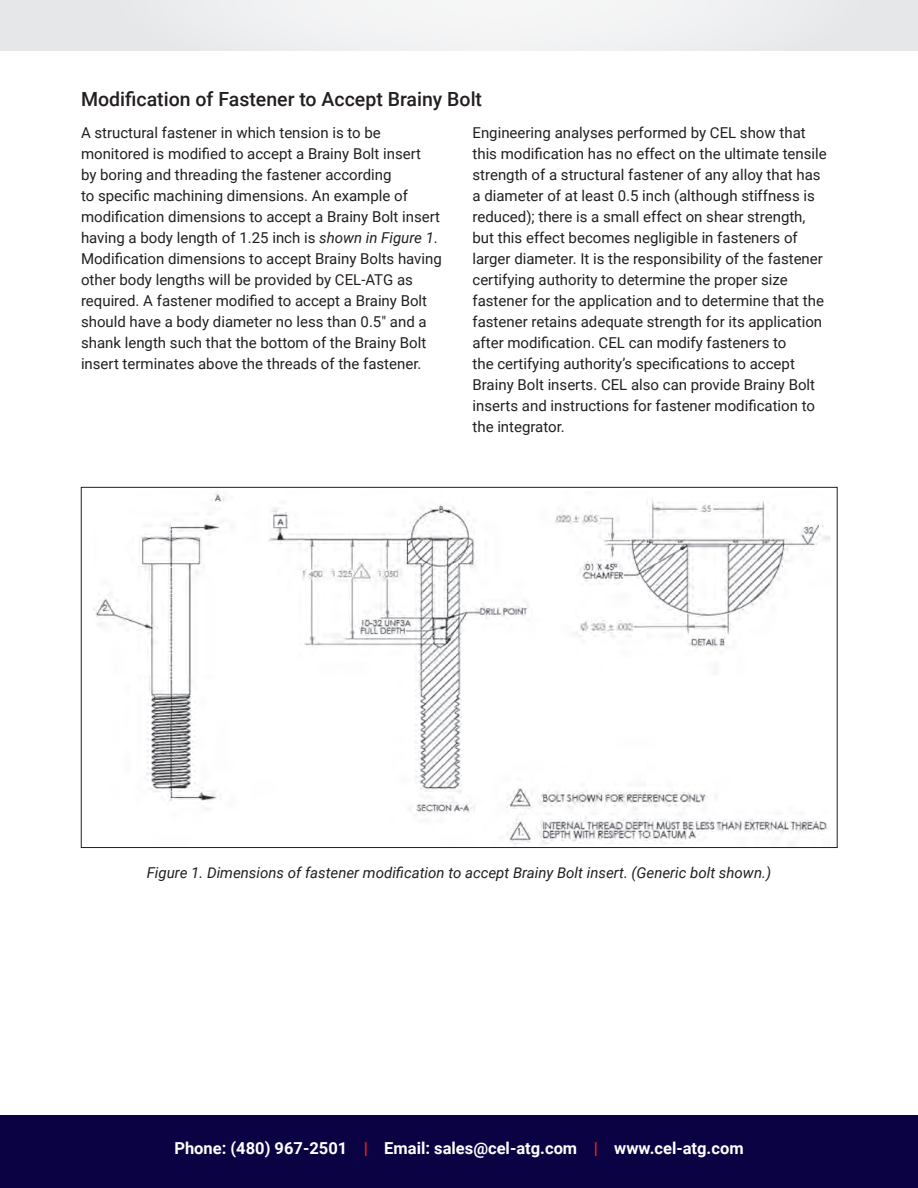
<style>
.page{position:relative;width:918px;height:1188px;background:#fff}
.page>*{position:absolute;margin:0;border:0;box-sizing:border-box;transform-origin:0 0}
.t1{font:500 19.5px "Roboto";color:#231f20}
.t2{font:700 16.5px "Roboto";color:#fff}
.t3{font:15px/21px "Roboto";color:#231f20}
.t4{font:italic 15px "Roboto";color:#231f20}
.s1{font-style:italic}
.s2{color:#ed1f25}
</style>
<div class="page">
<div style="left:0;top:1116px;width:918px;height:72px;background:#0a0242"></div>
<div style="left:0;top:0;width:918px;height:51px;background:#e6e7e9"></div>
<div style="left:265px;top:0;width:450px;height:51px;background:#f2f3f4"></div>
<img style="left:94px;top:493px;width:737px;height:351px">
<h2 class="t1" style="left:81px;top:86px;width:403px">Modification of Fastener to Accept Brainy Bolt</h2>
<p class="t3" style="left:81px;top:122px;width:362px">A structural fastener in which tension is to be monitored is modified to accept a Brainy Bolt insert<br>by boring and threading the fastener according<br>to specific machining dimensions. An example of modification dimensions to accept a Brainy Bolt insert having a body length of 1.25 inch is <span class="s1">shown in Figure 1</span>.<br>Modification dimensions to accept Brainy Bolts having other body lengths will be provided by CEL-ATG as required. A fastener modified to accept a Brainy Bolt should have a body diameter no less than 0.5" and a shank length such that the bottom of the Brainy Bolt insert terminates above the threads of the fastener.</p>
<p class="t3" style="left:472px;top:122px;width:356px">Engineering analyses performed by CEL show that this modification has no effect on the ultimate tensile strength of a structural fastener of any alloy that has a diameter of at least 0.5 inch (although stiffness is reduced); there is a small effect on shear strength, but this effect becomes negligible in fasteners of larger diameter. It is the responsibility of the fastener certifying authority to determine the proper size fastener for the application and to determine that the fastener retains adequate strength for its application after modification. CEL can modify fasteners to<br>the certifying authority’s specifications to accept Brainy Bolt inserts. CEL also can provide Brainy Bolt inserts and instructions for fastener modification to the integrator.</p>
<p class="t4" style="left:147px;top:863px;width:626px">Figure 1. Dimensions of fastener modification to accept Brainy Bolt insert. (Generic bolt shown.)</p>
<p class="t2" style="left:174px;top:1137px;width:571px">Phone: (480) 967-2501 <span class="s2">|</span> Email: sales@cel-atg.com <span class="s2">|</span> www.cel-atg.com</p>
</div>
